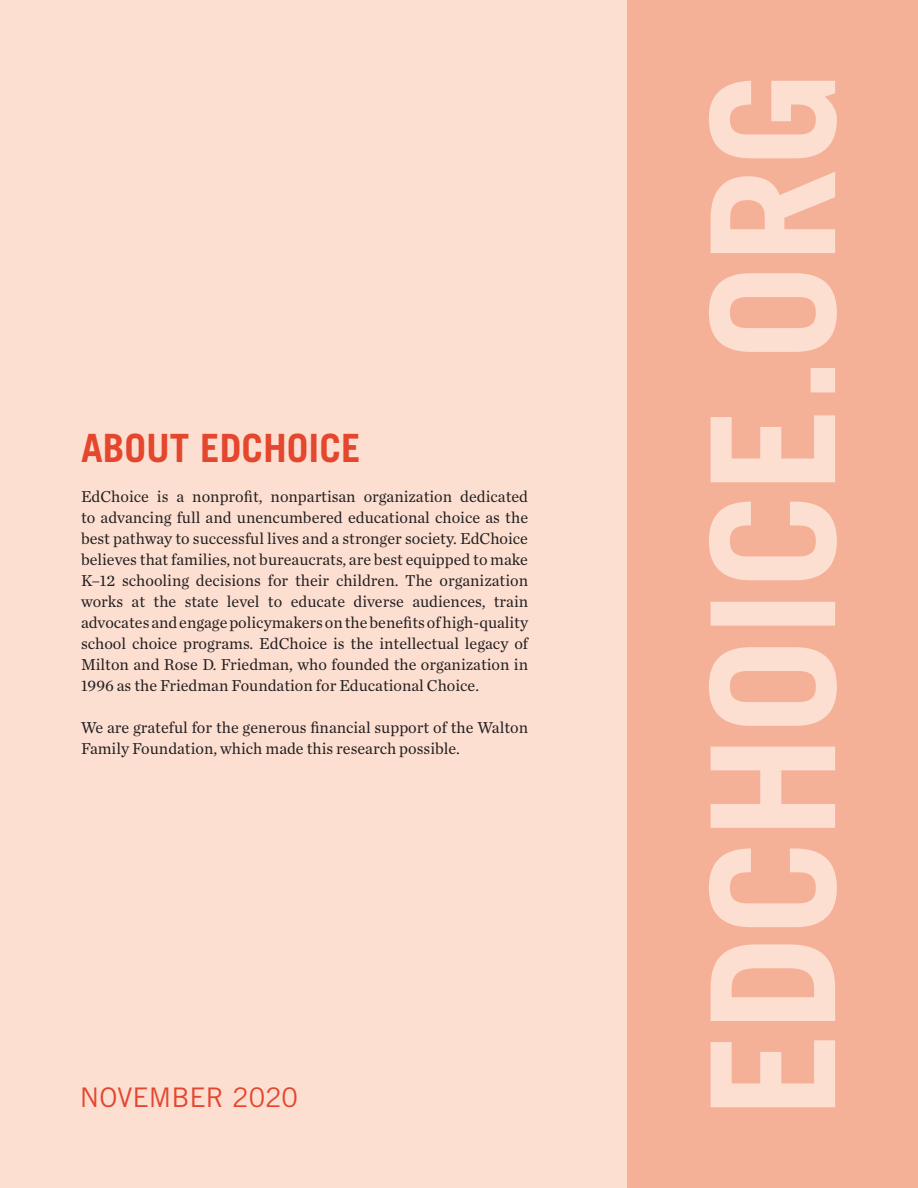
<style>
.page{position:relative;width:918px;height:1188px;background:#fcdfd1}
.page>*{position:absolute;margin:0;border:0;box-sizing:border-box;transform-origin:0 0}
.t1{font:700 39px "Trade Gothic LT Std";color:#e4462e}
.t2{font:27px "Trade Gothic LT Std";color:#e4462e}
.t3{font:16.5px/21px "Chronicle Text G1";color:#231f20;text-align:justify}
</style>
<div class="page">
<div style="left:628px;top:0;width:290px;height:1188px;background:#f5b197"></div>
<svg style="left:709px;top:81px;width:128px;height:1026px"></svg>
<p class="t1" style="left:81px;top:424px;width:281px">ABOUT EDCHOICE</p>
<p class="t3" style="left:81px;top:485px;width:449px">EdChoice is a nonprofit, nonpartisan organization dedicated to advancing full and unencumbered educational choice as the best pathway to successful lives and a stronger society. EdChoice believes that families, not bureaucrats, are best equipped to make K–12 schooling decisions for their children. The organization works at the state level to educate diverse audiences, train advocates and engage policymakers on the benefits of high-quality school choice programs. EdChoice is the intellectual legacy of Milton and Rose D. Friedman, who founded the organization in 1996 as the Friedman Foundation for Educational Choice.</p>
<p class="t3" style="left:81px;top:716px;width:449px">We are grateful for the generous financial support of the Walton<br>Family Foundation, which made this research possible.</p>
<p class="t2" style="left:80px;top:1081px;width:220px">NOVEMBER 2020</p>
</div>
